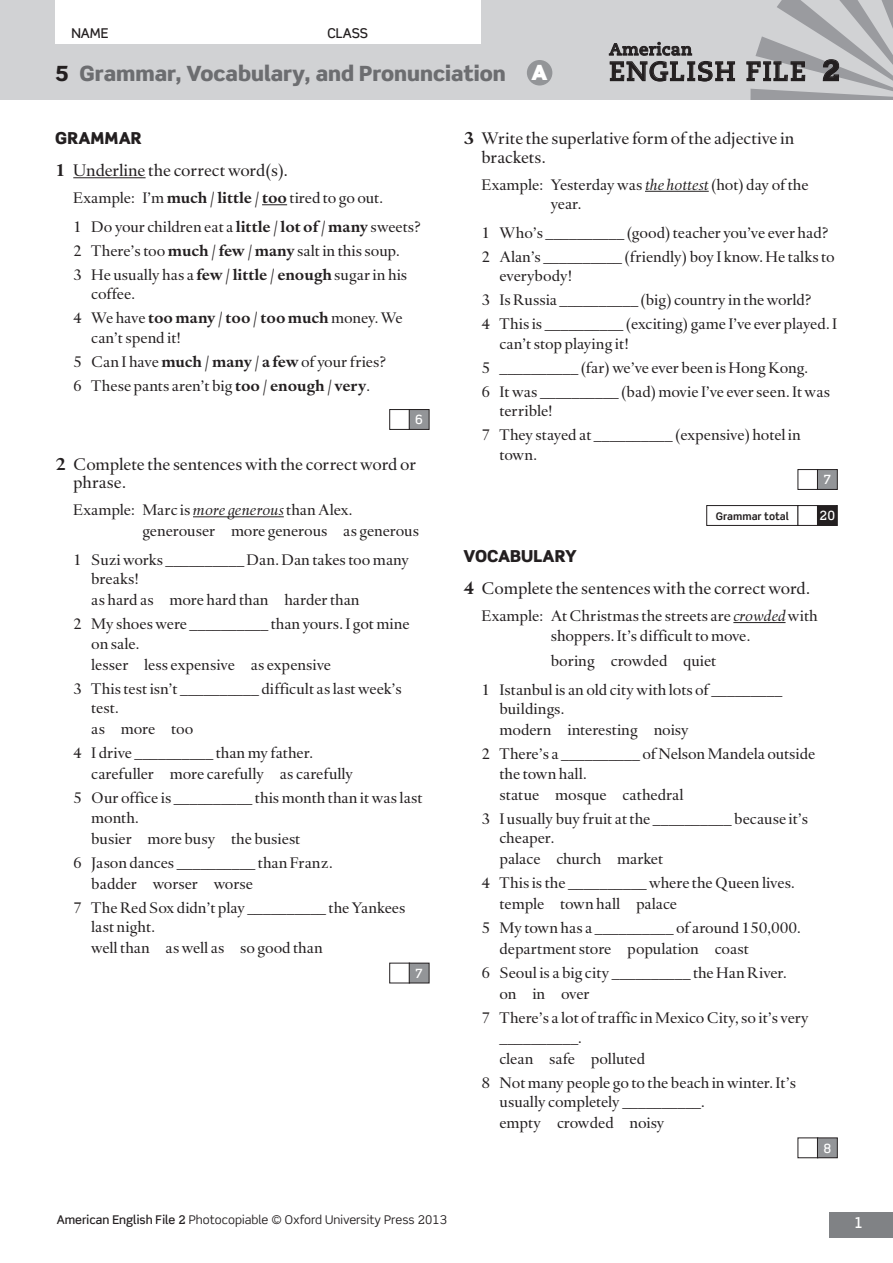
<style>
.page{position:relative;width:893px;height:1263px;background:#fff}
.page>*{position:absolute;margin:0;border:0;box-sizing:border-box;transform-origin:0 0}
.t1{font:700 27px "Caecilia LT Std";letter-spacing:.04em;color:#231f20}
.t2{font:900 21px "Scene Std";color:#6c6d70}
.t3{font:17.25px/18.8px "Haarlemmer MT Std";letter-spacing:-.005em;color:#231f20}
.t4{font:900 16.5px "Scene Std";letter-spacing:.005em;color:#231f20}
.t5{font:700 16.5px "Caecilia LT Std";letter-spacing:.03em;color:#231f20}
.t6{font:15.75px/24px "Haarlemmer MT Std";color:#231f20}
.t7{font:500 15px "Scene Std";color:#fff}
.t8{font:500 13.5px "Scene Std";color:#231f20}
.t9{font:500 12.75px "Scene Std";color:#fff}
.t10{font:12px "Scene Std";color:#231f20}
.t11{font:700 10.5px "Scene Std";color:#231f20}
.s1{color:#231f20}
.s2{color:#fff}
.s3{font-family:"Scene Std";font-weight:900;font-size:28.5px}
.s4{font-weight:700}
.s5{font-style:italic}
.s6{font-weight:500}
</style>
<div class="page">
<div style="left:0;top:0;width:893px;height:100px;background:#d1d2d4"></div>
<div style="left:829px;top:1212px;width:64px;height:25px;background:#808285"></div>
<div style="left:55px;top:0;width:425px;height:44px;background:#fff"></div>
<div style="left:527px;top:60px;width:25px;height:26px;background:#939598;border-radius:50%"></div>
<svg style="left:609px;top:42px;width:126px;height:39px"></svg>
<svg style="left:746px;top:0;width:147px;height:100px"></svg>
<hr style="left:645px;top:191px;width:64px;height:1px;background:#231f20">
<hr style="left:733px;top:622px;width:52px;height:1px;background:#231f20">
<div style="left:797px;top:469px;width:21px;height:21px;border:1px solid #231f20"></div>
<div style="left:817px;top:470px;width:20px;height:19px;background:#939598"></div>
<div style="left:817px;top:469px;width:21px;height:21px;border:1px solid #231f20"></div>
<div style="left:706px;top:505px;width:92px;height:21px;border:1px solid #231f20"></div>
<div style="left:797px;top:505px;width:21px;height:21px;border:1px solid #231f20"></div>
<div style="left:817px;top:506px;width:20px;height:19px;background:#231f20"></div>
<div style="left:817px;top:505px;width:21px;height:21px;border:1px solid #231f20"></div>
<div style="left:817px;top:1138px;width:20px;height:20px;background:#939598"></div>
<div style="left:817px;top:1137px;width:21px;height:21px;border:1px solid #231f20"></div>
<hr style="left:73px;top:177px;width:73px;height:1px;background:#231f20">
<svg style="left:262px;top:204px;width:25px;height:1px"></svg>
<hr style="left:193px;top:516px;width:91px;height:1px;background:#231f20">
<div style="left:389px;top:409px;width:21px;height:21px;border:1px solid #231f20"></div>
<div style="left:409px;top:410px;width:20px;height:19px;background:#939598"></div>
<div style="left:409px;top:409px;width:20px;height:21px;border:1px solid #231f20"></div>
<div style="left:389px;top:963px;width:21px;height:20px;border:1px solid #231f20"></div>
<div style="left:409px;top:963px;width:20px;height:20px;background:#939598"></div>
<div style="left:409px;top:963px;width:20px;height:20px;border:1px solid #231f20"></div>
<p class="t8" style="left:71px;top:25px;width:39px">NAME</p>
<p class="t8" style="left:327px;top:25px;width:42px">CLASS</p>
<h2 class="t2" style="left:55px;top:60px;width:494px"><span class="s1">5</span> Grammar, Vocabulary, and Pronunciation <span class="s2">A</span></h2>
<p class="t5" style="left:609px;top:40px;width:84px">American</p>
<h1 class="t1" style="left:609px;top:55px;width:233px">ENGLISH FILE <span class="s3">2</span></h1>
<p class="t4" style="left:55px;top:127px;width:88px">GRAMMAR</p>
<p class="t3" style="left:55px;top:162px;width:234px"><span class="s4">1</span> Underline the correct word(s).</p>
<p class="t6" style="left:73px;top:184px;width:349px;line-height:28.5px">Example: I’m <span class="s4">much</span> / <span class="s4">little</span> / <span class="s4">too</span> tired to go out.<br>1 Do your children eat a <span class="s4">little</span> / <span class="s4">lot of</span> / <span class="s4">many</span> sweets?</p>
<p class="t6" style="left:73px;top:239px;width:335px">2 There’s too <span class="s4">much</span> / <span class="s4">few</span> / <span class="s4">many</span> salt in this soup.<br>3 He usually has a <span class="s4">few</span> / <span class="s4">little</span> / <span class="s4">enough</span> sugar in his</p>
<p class="t6" style="left:73px;top:282px;width:331px;text-indent:18px">coffee.<br>4 We have <span class="s4">too many</span> / <span class="s4">too</span> / <span class="s4">too much</span> money. We</p>
<p class="t6" style="left:73px;top:326px;width:314px;text-indent:18px">can’t spend it!<br>5 Can I have <span class="s4">much</span> / <span class="s4">many</span> / <span class="s4">a few</span> of your fries?<br>6 These pants aren’t big <span class="s4">too</span> / <span class="s4">enough</span> / <span class="s4">very</span>.</p>
<p class="t9" style="left:415px;top:412px;width:9px">6</p>
<p class="t3" style="left:73px;top:455px;width:344px;text-indent:-18px"><span class="s4">2</span> Complete the sentences with the correct word or phrase.</p>
<p class="t6" style="left:142px;top:500px;width:278px;line-height:21px;text-indent:-69px">Example: Marc is <span class="s5">more generous</span> than Alex. generouser more generous as generous</p>
<p class="t6" style="left:91px;top:550px;width:319px;line-height:19.5px;text-indent:-18px">1 Suzi works __________ Dan. Dan takes too many breaks!</p>
<p class="t6" style="left:73px;top:588px;width:338px;text-indent:18px">as hard as more hard than harder than<br>2 My shoes were __________ than yours. I got mine</p>
<p class="t6" style="left:91px;top:633px;width:241px;line-height:21px">on sale.<br>lesser less expensive as expensive</p>
<p class="t6" style="left:91px;top:679px;width:312px;line-height:19.5px;text-indent:-18px">3 This test isn’t __________ difficult as last week’s test.</p>
<p class="t6" style="left:73px;top:717px;width:241px;text-indent:18px">as more too<br>4 I drive __________ than my father.</p>
<p class="t6" style="left:73px;top:762px;width:351px;text-indent:18px">carefuller more carefully as carefully<br>5 Our office is __________ this month than it was last</p>
<p class="t6" style="left:91px;top:807px;width:211px;line-height:21px">month.<br>busier more busy the busiest</p>
<p class="t6" style="left:91px;top:852px;width:243px;line-height:21px;text-indent:-18px">6 Jason dances __________ than Franz. badder worser worse</p>
<p class="t6" style="left:91px;top:898px;width:316px;line-height:19.5px;text-indent:-18px">7 The Red Sox didn’t play __________ the Yankees last night.</p>
<p class="t6" style="left:91px;top:936px;width:233px">well than as well as so good than</p>
<p class="t9" style="left:415px;top:965px;width:9px">7</p>
<p class="t3" style="left:481px;top:129px;width:314px;text-indent:-18px"><span class="s4">3</span> Write the superlative form of the adjective in brackets.</p>
<p class="t6" style="left:551px;top:175px;width:259px;line-height:19.5px;text-indent:-69px">Example: Yesterday was <span class="s5">the hottest</span> (hot) day of the year.</p>
<p class="t6" style="left:481px;top:221px;width:355px">1 Who’s __________ (good) teacher you’ve ever had?<br>2 Alan’s __________ (friendly) boy I know. He talks to</p>
<p class="t6" style="left:481px;top:264px;width:357px;text-indent:18px">everybody!<br>3 Is Russia __________ (big) country in the world?<br>4 This is __________ (exciting) game I’ve ever played. I</p>
<p class="t6" style="left:481px;top:332px;width:350px;text-indent:18px">can’t stop playing it!<br>5 __________ (far) we’ve ever been is Hong Kong.<br>6 It was __________ (bad) movie I’ve ever seen. It was</p>
<p class="t6" style="left:481px;top:399px;width:321px;text-indent:18px">terrible!<br>7 They stayed at __________ (expensive) hotel in</p>
<p class="t6" style="left:499px;top:443px;width:39px">town.</p>
<p class="t9" style="left:823px;top:472px;width:9px">7</p>
<p class="t11" style="left:716px;top:509px;width:75px">Grammar total</p>
<p class="t9" style="left:820px;top:508px;width:17px">20</p>
<p class="t4" style="left:463px;top:545px;width:115px">VOCABULARY</p>
<p class="t3" style="left:463px;top:579px;width:348px"><span class="s4">4</span> Complete the sentences with the correct word.</p>
<p class="t6" style="left:481px;top:606px;width:338px;line-height:19.5px;text-align:center">Example: At Christmas the streets are <span class="s5">crowded</span> with shoppers. It’s difficult to move.</p>
<p class="t6" style="left:481px;top:647px;width:302px;line-height:28.5px;text-align:center">boring crowded quiet<br>1 Istanbul is an old city with lots of _________</p>
<p class="t6" style="left:499px;top:699px;width:191px;line-height:21px">buildings.<br>modern interesting noisy</p>
<p class="t6" style="left:499px;top:744px;width:317px;line-height:19.5px;text-indent:-18px">2 There’s a __________ of Nelson Mandela outside the town hall.</p>
<p class="t6" style="left:481px;top:783px;width:328px;text-indent:18px">statue mosque cathedral<br>3 I usually buy fruit at the __________ because it’s</p>
<p class="t6" style="left:499px;top:828px;width:165px;line-height:21px">cheaper.<br>palace church market</p>
<p class="t6" style="left:499px;top:873px;width:297px;line-height:21px;text-indent:-18px">4 This is the __________ where the Queen lives. temple town hall palace</p>
<p class="t6" style="left:499px;top:918px;width:303px;line-height:21px;text-indent:-18px">5 My town has a __________ of around 150,000. department store population coast</p>
<p class="t6" style="left:499px;top:963px;width:289px;line-height:21px;text-indent:-18px">6 Seoul is a big city __________ the Han River. on in over</p>
<p class="t6" style="left:499px;top:1008px;width:311px;line-height:19.5px;text-indent:-18px">7 There’s a lot of traffic in Mexico City, so it’s very __________.</p>
<p class="t6" style="left:481px;top:1047px;width:316px;text-indent:18px">clean safe polluted<br>8 Not many people go to the beach in winter. It’s</p>
<p class="t6" style="left:499px;top:1092px;width:207px;line-height:21px">usually completely __________. empty crowded noisy</p>
<p class="t9" style="left:823px;top:1140px;width:9px">8</p>
<p class="t10" style="left:57px;top:1212px;width:392px"><span class="s6">American English File 2</span> Photocopiable © Oxford University Press 2013</p>
<p class="t7" style="left:854px;top:1214px;width:11px">1</p>
</div>
